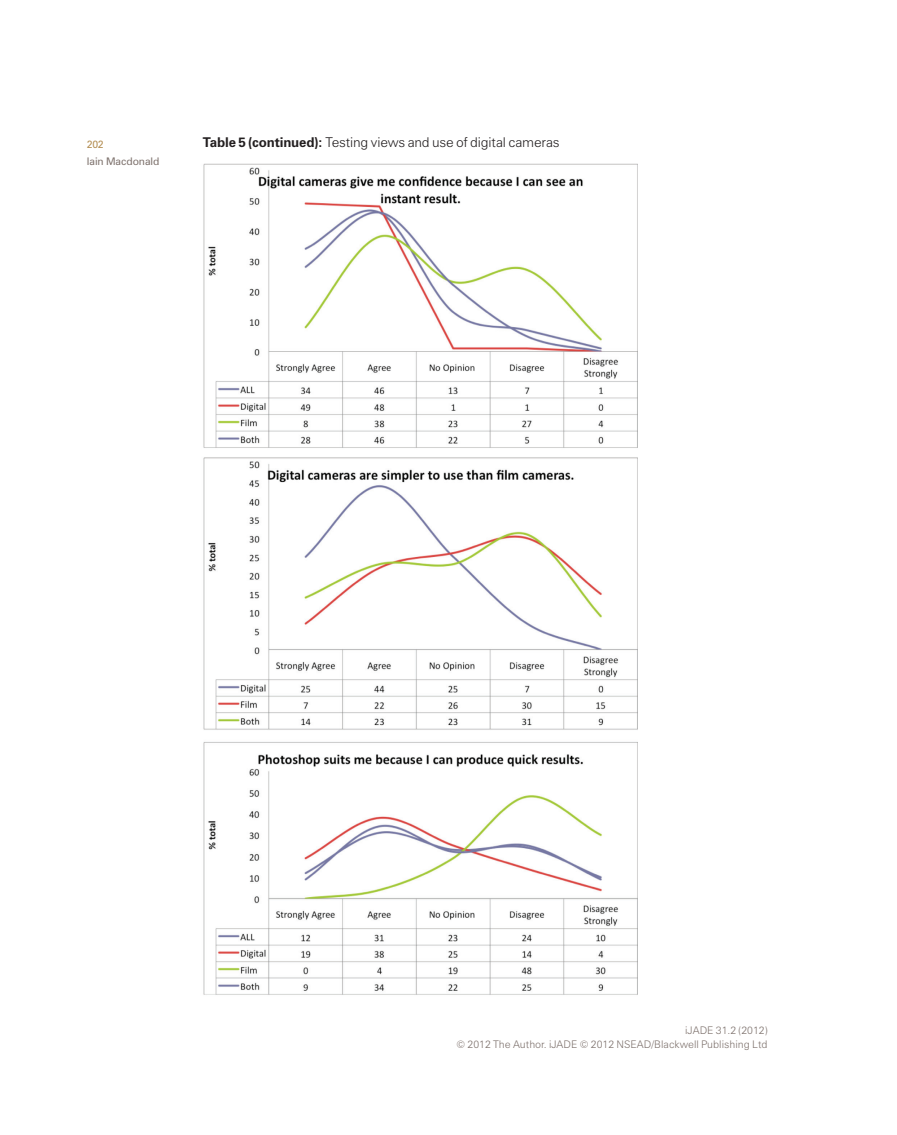
<style>
.page{position:relative;width:897px;height:1135px;background:#fff}
.page>*{position:absolute;margin:0;border:0;box-sizing:border-box;transform-origin:0 0}
.t1{font:300 13.5px "Zurich BT";letter-spacing:-.01em;color:#231f20}
.t2{font:300 10.5px/13.5px "Zurich BT";color:#7d716c;text-align:right}
.t3{font:10.5px "Zurich BT";letter-spacing:-.005em;color:#7d716c}
.t4{font:10.5px "Zurich BT";color:#b48f54}
.s1{font-weight:700}
</style>
<div class="page">
<img style="left:203px;top:163px;width:434px;height:832px">
<p class="t4" style="left:87px;top:138px;width:18px">202</p>
<p class="t3" style="left:87px;top:155px;width:74px">Iain Macdonald</p>
<p class="t1" style="left:203px;top:134px;width:358px"><span class="s1">Table 5 (continued):</span> Testing views and use of digital cameras</p>
<p class="t2" style="left:456px;top:1023px;width:312px">iJADE 31.2 (2012)<br>© 2012 The Author. iJADE © 2012 NSEAD/Blackwell Publishing Ltd</p>
</div>
